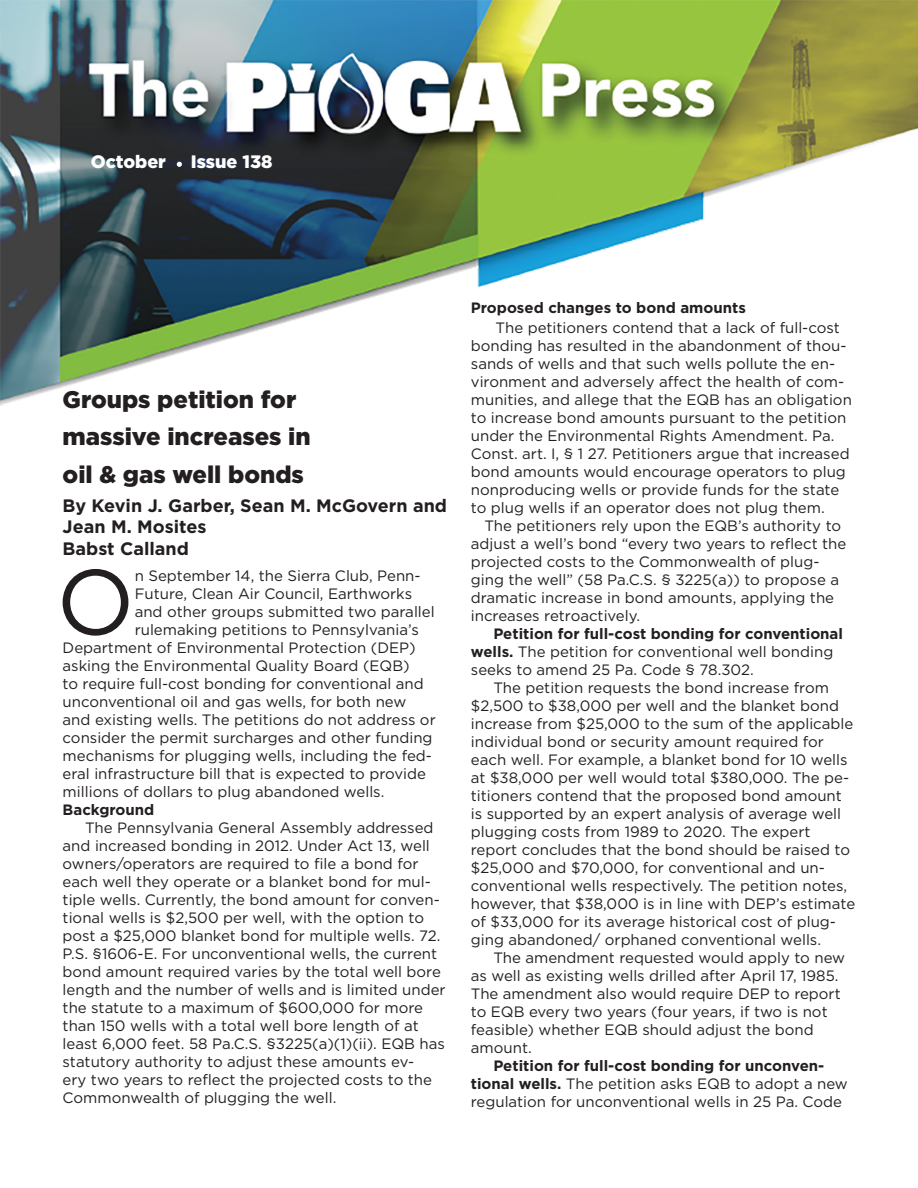
<style>
.page{position:relative;width:918px;height:1188px;background:#fff}
.page>*{position:absolute;margin:0;border:0;box-sizing:border-box;transform-origin:0 0}
.t1{font:92.1px "Gotham";color:#231f20}
.t2{font:900 24px/37.5px "Gotham";color:#231f20}
.t3{font:700 18px/21.6px "Gotham";color:#231f20}
.t4{font:900 18px "Gotham";color:#fff}
.t5{font:15px/18px "Gotham";color:#231f20}
.t6{font:700 15px "Gotham";color:#231f20}
.s1{font-weight:700}
</style>
<div class="page">
<img style="left:0;top:0;width:918px;height:406px">
<svg style="left:177px;top:162px;width:5px;height:5px"></svg>
<p class="t4" style="left:91px;top:149px;width:77px">October</p>
<p class="t4" style="left:191px;top:149px;width:83px">Issue 138</p>
<p class="t2" style="left:63px;top:381px;width:250px">Groups petition for massive increases in oil &amp; gas well bonds</p>
<p class="t3" style="left:63px;top:494px;width:386px">By Kevin J. Garber, Sean M. McGovern and<br>Jean M. Mosites</p>
<p class="t3" style="left:63px;top:538px;width:128px">Babst Calland</p>
<p class="t1" style="left:56px;top:543px;width:80px">O</p>
<p class="t5" style="left:135px;top:566px;width:287px">n September 14, the Sierra Club, Penn-</p>
<p class="t5" style="left:135px;top:584px;width:279px">Future, Clean Air Council, Earthworks</p>
<p class="t5" style="left:135px;top:602px;width:302px">and other groups submitted two parallel</p>
<p class="t5" style="left:135px;top:620px;width:286px">rulemaking petitions to Pennsylvania’s</p>
<p class="t5" style="left:63px;top:638px;width:355px">Department of Environmental Protection (DEP)</p>
<p class="t5" style="left:63px;top:656px;width:349px">asking the Environmental Quality Board (EQB)</p>
<p class="t5" style="left:63px;top:674px;width:363px">to require full-cost bonding for conventional and</p>
<p class="t5" style="left:63px;top:692px;width:345px">unconventional oil and gas wells, for both new</p>
<p class="t5" style="left:63px;top:710px;width:375px">and existing wells. The petitions do not address or</p>
<p class="t5" style="left:63px;top:728px;width:371px">consider the permit surcharges and other funding</p>
<p class="t5" style="left:63px;top:746px;width:371px">mechanisms for plugging wells, including the fed-</p>
<p class="t5" style="left:63px;top:764px;width:365px">eral infrastructure bill that is expected to provide</p>
<p class="t5" style="left:63px;top:782px;width:323px">millions of dollars to plug abandoned wells.</p>
<p class="t6" style="left:63px;top:799px;width:93px">Background</p>
<p class="t5" style="left:63px;top:818px;width:384px;text-indent:22px">The Pennsylvania General Assembly addressed and increased bonding in 2012. Under Act 13, well owners/operators are required to file a bond for each well they operate or a blanket bond for mul&shy;tiple wells. Currently, the bond amount for conven&shy;tional wells is $2,500 per well, with the option to post a $25,000 blanket bond for multiple wells. 72.<br>P.S. §1606-E. For unconventional wells, the current bond amount required varies by the total well bore length and the number of wells and is limited under the statute to a maximum of $600,000 for more than 150 wells with a total well bore length of at least 6,000 feet. 58 Pa.C.S. §3225(a)(1)(ii). EQB has statutory authority to adjust these amounts ev-<br>ery two years to reflect the projected costs to the Commonwealth of plugging the well.</p>
<p class="t6" style="left:471px;top:298px;width:276px">Proposed changes to bond amounts</p>
<p class="t5" style="left:471px;top:319px;width:383px;text-indent:25px">The petitioners contend that a lack of full-cost bonding has resulted in the abandonment of thou&shy;sands of wells and that such wells pollute the en&shy;vironment and adversely affect the health of com&shy;munities, and allege that the EQB has an obligation to increase bond amounts pursuant to the petition under the Environmental Rights Amendment. Pa.<br>Const. art. I, § 1 27. Petitioners argue that increased bond amounts would encourage operators to plug nonproducing wells or provide funds for the state to plug wells if an operator does not plug them.</p>
<p class="t5" style="left:471px;top:517px;width:377px;text-indent:14px">The petitioners rely upon the EQB’s authority to adjust a well’s bond “every two years to reflect the projected costs to the Commonwealth of plug&shy;ging the well” (58 Pa.C.S. § 3225(a)) to propose a dramatic increase in bond amounts, applying the increases retroactively.</p>
<p class="t5" style="left:471px;top:625px;width:374px;text-indent:22px"><span class="s1">Petition for full-cost bonding for conventional wells.</span> The petition for conventional well bonding seeks to amend 25 Pa. Code § 78.302.</p>
<p class="t5" style="left:471px;top:679px;width:386px;text-indent:22px">The petition requests the bond increase from $2,500 to $38,000 per well and the blanket bond increase from $25,000 to the sum of the applicable individual bond or security amount required for each well. For example, a blanket bond for 10 wells at $38,000 per well would total $380,000. The pe&shy;titioners contend that the proposed bond amount is supported by an expert analysis of average well plugging costs from 1989 to 2020. The expert report concludes that the bond should be raised to $25,000 and $70,000, for conventional and un&shy;conventional wells respectively. The petition notes, however, that $38,000 is in line with DEP’s estimate of $33,000 for its average historical cost of plug&shy;ging abandoned/ orphaned conventional wells.</p>
<p class="t5" style="left:471px;top:949px;width:376px;text-indent:22px">The amendment requested would apply to new as well as existing wells drilled after April 17, 1985.<br>The amendment also would require DEP to report to EQB every two years (four years, if two is not feasible) whether EQB should adjust the bond amount.</p>
<p class="t5" style="left:471px;top:1057px;width:378px;text-align:center"><span class="s1">Petition for full-cost bonding for unconven&shy;tional wells.</span> The petition asks EQB to adopt a new regulation for unconventional wells in 25 Pa. Code</p>
</div>
